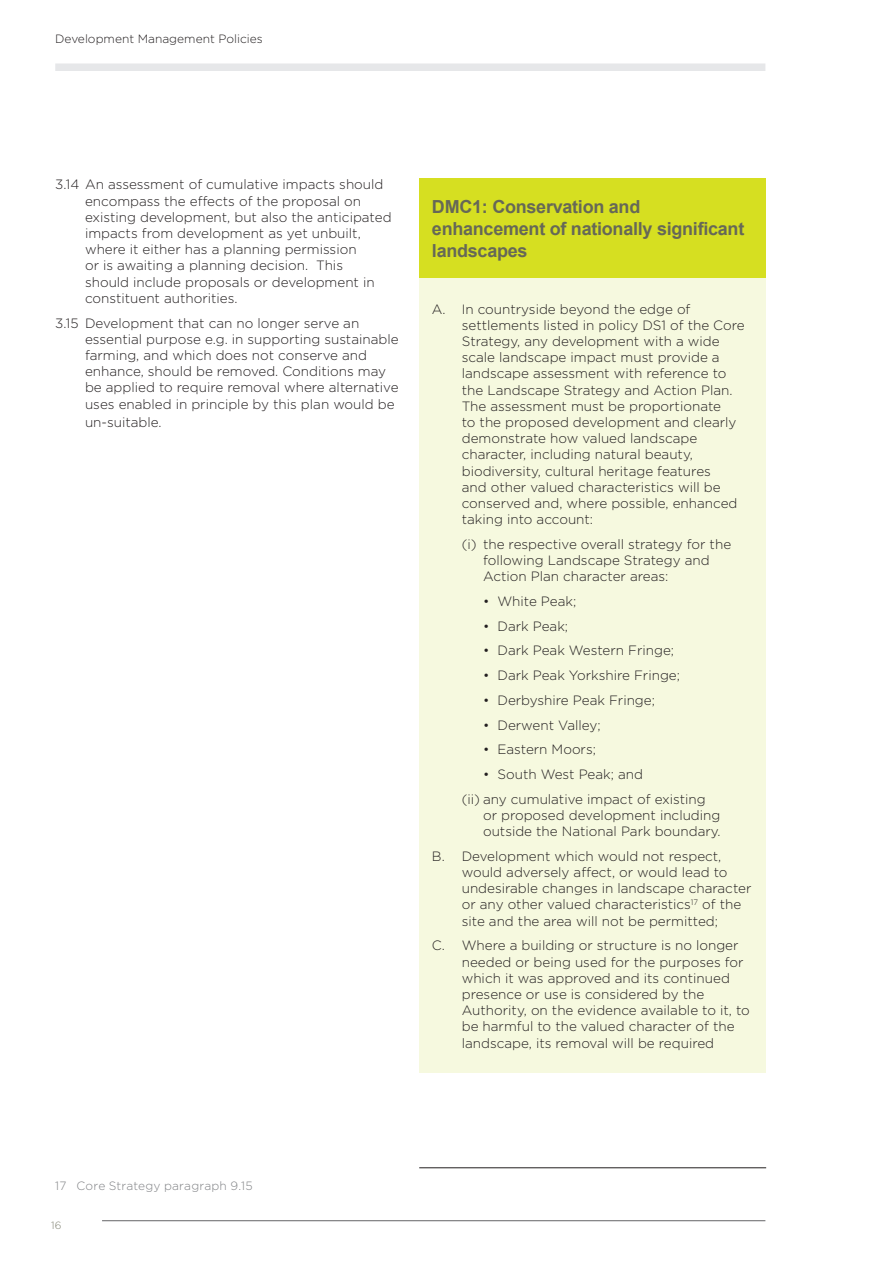
<style>
.page{position:relative;width:893px;height:1263px;background:#fff}
.page>*{position:absolute;margin:0;border:0;box-sizing:border-box;transform-origin:0 0}
.t1{font:700 18px/21.6px "Arial";letter-spacing:-.015em;color:#666857}
.t2{font:300 13.5px/16.2px "Gotham";color:#231f20}
.t3{font:300 12px "Gotham";color:#231f20}
.t4{font:300 12px "Gotham";letter-spacing:.015em;color:#808285}
.t5{font:300 10.5px "Gotham";color:#818373}
</style>
<div class="page">
<div style="left:419px;top:179px;width:347px;height:99px;background:#d6df21"></div>
<div style="left:419px;top:278px;width:347px;height:794px;background:#f6f9df"></div>
<hr style="left:419px;top:1167px;width:347px;height:1px;background:#231f20">
<hr style="left:102px;top:1220px;width:663px;height:1px;background:#636366">
<div style="left:55px;top:63px;width:710px;height:8px;background:#e6e7e9"></div>
<p class="t3" style="left:55px;top:31px;width:209px">Development Management Policies</p>
<p class="t2" style="left:85px;top:176px;width:308px;text-indent:-30px">3.14 An assessment of cumulative impacts should encompass the effects of the proposal on existing development, but also the anticipated impacts from development as yet unbuilt, where it either has a planning permission<br>or is awaiting a planning decision. This<br>should include proposals or development in constituent authorities.</p>
<p class="t2" style="left:85px;top:314px;width:315px;text-indent:-30px">3.15 Development that can no longer serve an essential purpose e.g. in supporting sustainable farming, and which does not conserve and enhance, should be removed. Conditions may be applied to require removal where alternative uses enabled in principle by this plan would be</p>
<p class="t2" style="left:85px;top:413px;width:78px">un-suitable.</p>
<h1 class="t1" style="left:432px;top:196px;width:314px">DMC1: Conservation and enhancement of nationally significant landscapes</h1>
<p class="t2" style="left:462px;top:300px;width:284px;text-indent:-30px">A. In countryside beyond the edge of settlements listed in policy DS1 of the Core Strategy, any development with a wide scale landscape impact must provide a landscape assessment with reference to the Landscape Strategy and Action Plan.<br>The assessment must be proportionate<br>to the proposed development and clearly demonstrate how valued landscape character, including natural beauty, biodiversity, cultural heritage features<br>and other valued characteristics will be conserved and, where possible, enhanced taking into account:</p>
<p class="t2" style="left:483px;top:536px;width:250px;text-indent:-21px">(i) the respective overall strategy for the following Landscape Strategy and<br>Action Plan character areas:</p>
<p class="t2" style="left:483px;top:593px;width:95px">• White Peak;</p>
<p class="t2" style="left:483px;top:617px;width:87px">• Dark Peak;</p>
<p class="t2" style="left:483px;top:642px;width:193px">• Dark Peak Western Fringe;</p>
<p class="t2" style="left:483px;top:667px;width:199px">• Dark Peak Yorkshire Fringe;</p>
<p class="t2" style="left:483px;top:692px;width:173px">• Derbyshire Peak Fringe;</p>
<p class="t2" style="left:483px;top:716px;width:119px">• Derwent Valley;</p>
<p class="t2" style="left:483px;top:741px;width:114px">• Eastern Moors;</p>
<p class="t2" style="left:462px;top:761px;width:246px;line-height:24.8px;text-indent:21px">• South West Peak; and<br>(ii) any cumulative impact of existing</p>
<p class="t2" style="left:483px;top:807px;width:239px">or proposed development including outside the National Park boundary.</p>
<p class="t2" style="left:462px;top:848px;width:291px;text-indent:-30px">B. Development which would not respect, would adversely affect, or would lead to undesirable changes in landscape character or any other valued characteristics<sup>17</sup> of the site and the area will not be permitted;</p>
<p class="t2" style="left:462px;top:937px;width:290px;text-indent:-30px">C. Where a building or structure is no longer needed or being used for the purposes for which it was approved and its continued presence or use is considered by the Authority, on the evidence available to it, to be harmful to the valued character of the landscape, its removal will be required</p>
<p class="t4" style="left:55px;top:1178px;width:199px">17 Core Strategy paragraph 9.15</p>
<p class="t5" style="left:51px;top:1218px;width:12px">16</p>
</div>
